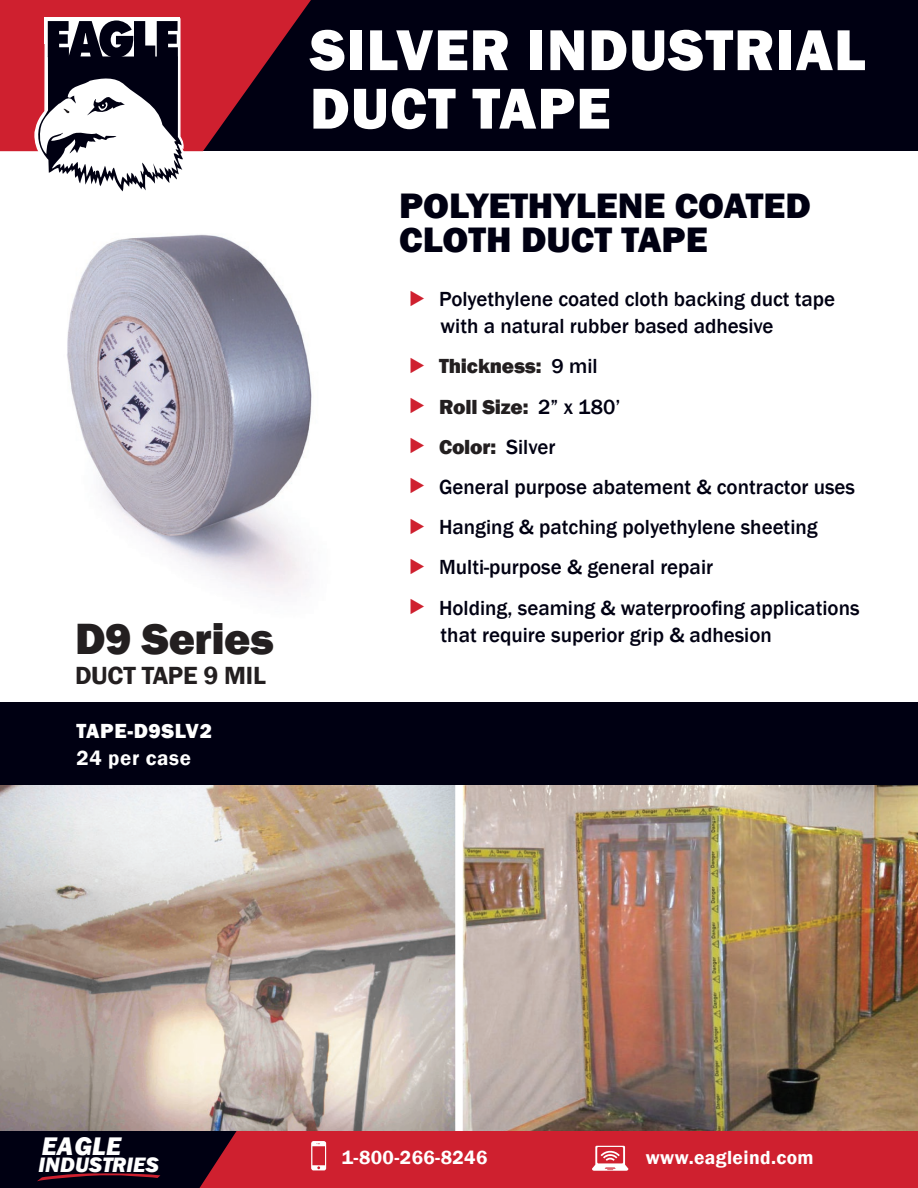
<style>
.page{position:relative;width:918px;height:1188px;background:#fff}
.page>*{position:absolute;margin:0;border:0;box-sizing:border-box;transform-origin:0 0}
.t1{font:800 59.7px/58.5px "Franklin Gothic";letter-spacing:.02em;color:#fff}
.t2{font:800 45px "Franklin Gothic";letter-spacing:-.01em;color:#231f20}
.t3{font:800 36.3px/34.5px "Franklin Gothic";color:#000012}
.t4{font:italic 800 26.25px "Franklin Gothic";letter-spacing:.005em;color:#fff}
.t5{font:600 25.5px "Franklin Gothic";letter-spacing:-.01em;color:#231f20}
.t6{font:italic 800 21.45px "Franklin Gothic";color:#fff}
.t7{font:500 21px/27px "Franklin Gothic";color:#000012}
.t8{font:800 21px "Franklin Gothic";letter-spacing:-.01em;color:#231f20}
.t9{font:800 21px "Franklin Gothic";letter-spacing:.03em;color:#fff}
.t10{font:600 21px "Franklin Gothic";letter-spacing:.03em;color:#fff}
.t11{font:600 19.5px "Franklin Gothic";letter-spacing:.02em;color:#fff}
.s1{color:#cf202f}
.s2{font-weight:500;color:#000012}
</style>
<div class="page">
<img style="left:463px;top:785px;width:455px;height:346px">
<img style="left:0;top:785px;width:455px;height:346px">
<img style="left:187px;top:234px;width:125px;height:362px">
<div style="left:0;top:702px;width:918px;height:83px;background:#000012"></div>
<div style="left:0;top:0;width:918px;height:151px;background:#000012"></div>
<svg style="left:0;top:0;width:311px;height:151px;fill:#cf202f"></svg>
<svg style="left:34px;top:17px;width:153px;height:1114px"></svg>
<svg style="left:34px;top:17px;width:151px;height:177px"></svg>
<div style="left:0;top:1131px;width:918px;height:57px;background:#cf202f"></div>
<svg style="left:0;top:1131px;width:237px;height:57px;background:#140314"></svg>
<svg style="left:311px;top:1141px;width:15px;height:29px"></svg>
<svg style="left:592px;top:1146px;width:36px;height:25px"></svg>
<h2 class="t2" style="left:75px;top:610px;width:200px">D9 Series</h2>
<p class="t5" style="left:75px;top:660px;width:192px">DUCT TAPE 9 MIL</p>
<p class="t9" style="left:77px;top:717px;width:137px">TAPE-D9SLV2</p>
<p class="t10" style="left:77px;top:745px;width:116px">24 per case</p>
<h1 class="t1" style="left:310px;top:21px;width:557px">SILVER INDUSTRIAL<br>DUCT TAPE</h1>
<h3 class="t3" style="left:399px;top:188px;width:413px">POLYETHYLENE COATED<br>CLOTH DUCT TAPE</h3>
<p class="t7" style="left:441px;top:286px;width:396px;text-indent:-32px"><span class="s1">◆</span> Polyethylene coated cloth backing duct tape with a natural rubber based adhesive</p>
<p class="t8" style="left:409px;top:353px;width:190px"><span class="s1">◆</span> Thickness: <span class="s2">9 mil</span></p>
<p class="t8" style="left:409px;top:393px;width:213px"><span class="s1">◆</span> Roll Size: <span class="s2">2” x 180’</span></p>
<p class="t8" style="left:409px;top:433px;width:148px"><span class="s1">◆</span> Color: <span class="s2">Silver</span></p>
<p class="t7" style="left:409px;top:474px;width:448px"><span class="s1">◆</span> General purpose abatement &amp; contractor uses</p>
<p class="t7" style="left:409px;top:514px;width:410px"><span class="s1">◆</span> Hanging &amp; patching polyethylene sheeting</p>
<p class="t7" style="left:409px;top:554px;width:306px"><span class="s1">◆</span> Multi-purpose &amp; general repair</p>
<p class="t7" style="left:441px;top:594px;width:421px;text-indent:-32px"><span class="s1">◆</span> Holding, seaming &amp; waterproofing applications that require superior grip &amp; adhesion</p>
<p class="t4" style="left:42px;top:1129px;width:81px">EAGLE</p>
<p class="t6" style="left:38px;top:1150px;width:122px">INDUSTRIES</p>
<p class="t11" style="left:342px;top:1146px;width:147px">1-800-266-8246</p>
<p class="t11" style="left:646px;top:1146px;width:169px">www.eagleind.com</p>
</div>
